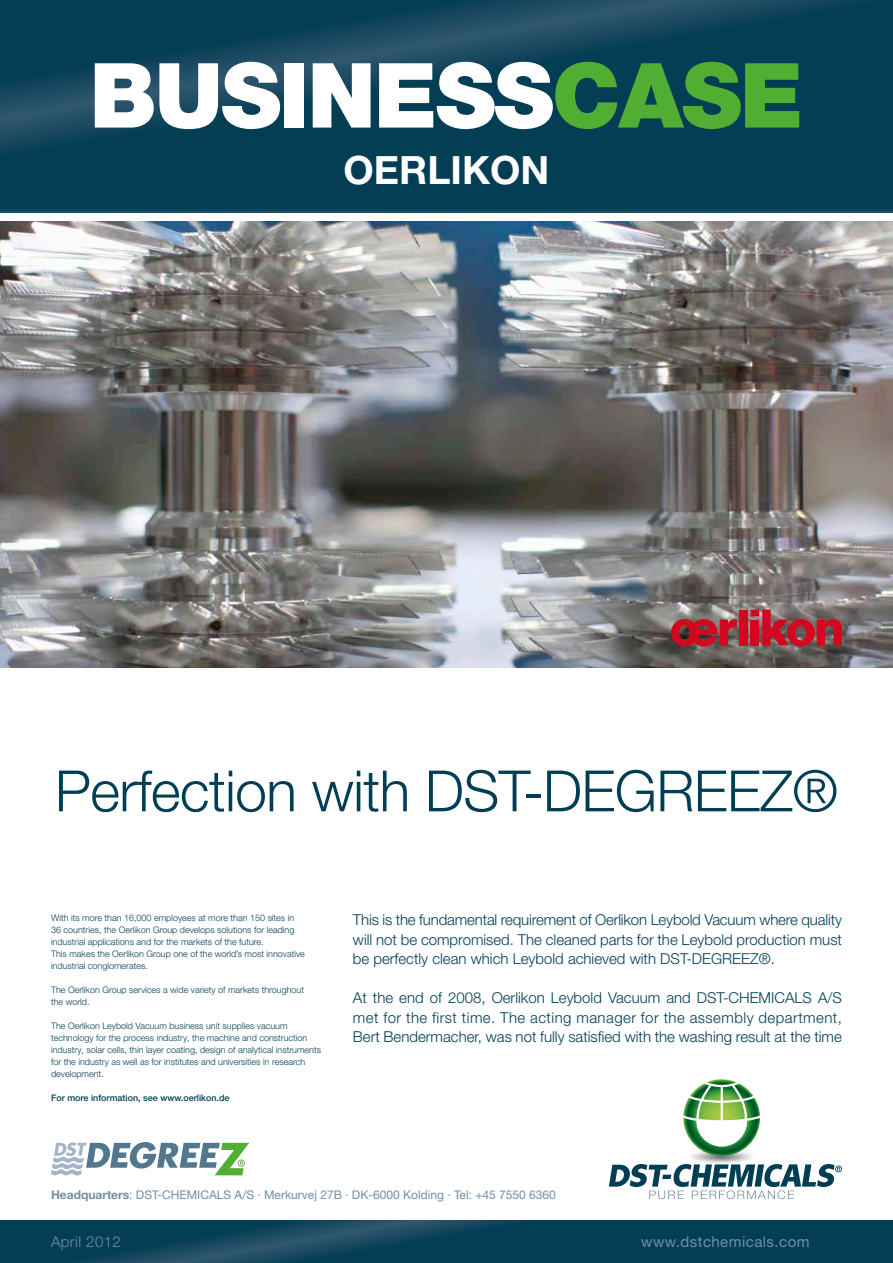
<style>
.page{position:relative;width:893px;height:1263px;background:#fff}
.page>*{position:absolute;margin:0;border:0;box-sizing:border-box;transform-origin:0 0}
.t1{font:900 90px "Helvetica Neue LT Pro";letter-spacing:-.02em;color:#fff}
.t2{font:300 57px "Helvetica Neue LT Pro";letter-spacing:-.01em;color:#003e55}
.t3{font:700 39px "Helvetica Neue LT Pro";color:#fff}
.t4{font:300 15px/19.5px "Helvetica Neue LT Pro";color:#003e55;text-align:justify}
.t5{font:15px "Helvetica Neue LT Pro";letter-spacing:.03em;color:#718fa5}
.t6{font:300 15px "Helvetica Neue LT Pro";letter-spacing:.03em;color:#718fa5}
.t7{font:12px "Helvetica Neue LT Pro";color:#718fa5}
.t8{font:300 9px/12px "Helvetica Neue LT Pro";color:#003e55}
.t9{font:500 9px "Helvetica Neue LT Pro";color:#003e55}
.s1{color:#52ae32}
.s2{font-weight:700}
</style>
<div class="page">
<svg style="left:0;top:1220px;width:893px;height:43px;background:#094158"></svg>
<svg style="left:609px;top:1164px;width:233px;height:35px"></svg>
<img style="left:670px;top:1156px;width:103px;height:13px">
<svg style="left:683px;top:1079px;width:77px;height:77px"></svg>
<svg style="left:0;top:0;width:893px;height:206px;background:#094158"></svg>
<svg style="left:51px;top:1142px;width:198px;height:33px"></svg>
<div style="left:0;top:206px;width:893px;height:477px;background:#fff;opacity:.75"></div>
<img style="left:0;top:221px;width:893px;height:447px">
<svg style="left:671px;top:618px;width:66px;height:28px;background:#a82a36"></svg>
<div style="left:739px;top:610px;width:8px;height:35px;background:#d5071e"></div>
<div style="left:751px;top:609px;width:8px;height:7px;background:#d5071e"></div>
<div style="left:751px;top:619px;width:8px;height:26px;background:#d5071e"></div>
<svg style="left:762px;top:609px;width:80px;height:37px;background:#a43842"></svg>
<h1 class="t1" style="left:90px;top:41px;width:715px">BUSINESS<span class="s1">CASE</span></h1>
<h3 class="t3" style="left:344px;top:145px;width:207px">Oerlikon</h3>
<h2 class="t2" style="left:55px;top:756px;width:785px">Perfection with DST-DEGREEZ®</h2>
<p class="t8" style="left:51px;top:911px;width:255px">With its more than 16,000 employees at more than 150 sites in 36 countries, the Oerlikon Group develops solutions for leading industrial applications and for the markets of the future.<br>This makes the Oerlikon Group one of the world’s most innovative industrial conglomerates.</p>
<p class="t8" style="left:51px;top:983px;width:255px">The Oerlikon Group services a wide variety of markets throughout the world.</p>
<p class="t8" style="left:51px;top:1019px;width:272px">The Oerlikon Leybold Vacuum business unit supplies vacuum technology for the process industry, the machine and construction industry, solar cells, thin layer coating, design of analytical instruments for the industry as well as for institutes and universities in research development.</p>
<p class="t9" style="left:51px;top:1092px;width:180px">For more information, see www.oerlikon.de</p>
<h3 class="t4" style="left:353px;top:909px;width:491px">This is the fundamental requirement of Oerlikon Leybold Vacuum where quality will not be compromised. The cleaned parts for the Leybold production must be perfectly clean which Leybold achieved with DST-DEGREEZ®.</h3>
<h3 class="t4" style="left:353px;top:987px;width:491px">At the end of 2008, Oerlikon Leybold Vacuum and DST-CHEMICALS A/S met for the first time. The acting manager for the assembly department, Bert Bendermacher, was not fully satisfied with the washing result at the time</h3>
<h3 class="t7" style="left:51px;top:1187px;width:506px"><span class="s2">Headquarters</span>: DST-CHEMICALS A/S ∙ Merkurvej 27B ∙ DK-6000 Kolding ∙ Tel: +45 7550 6360</h3>
<h3 class="t6" style="left:51px;top:1232px;width:71px">April 2012</h3>
<h3 class="t5" style="left:641px;top:1232px;width:170px">www.dstchemicals.com</h3>
</div>
